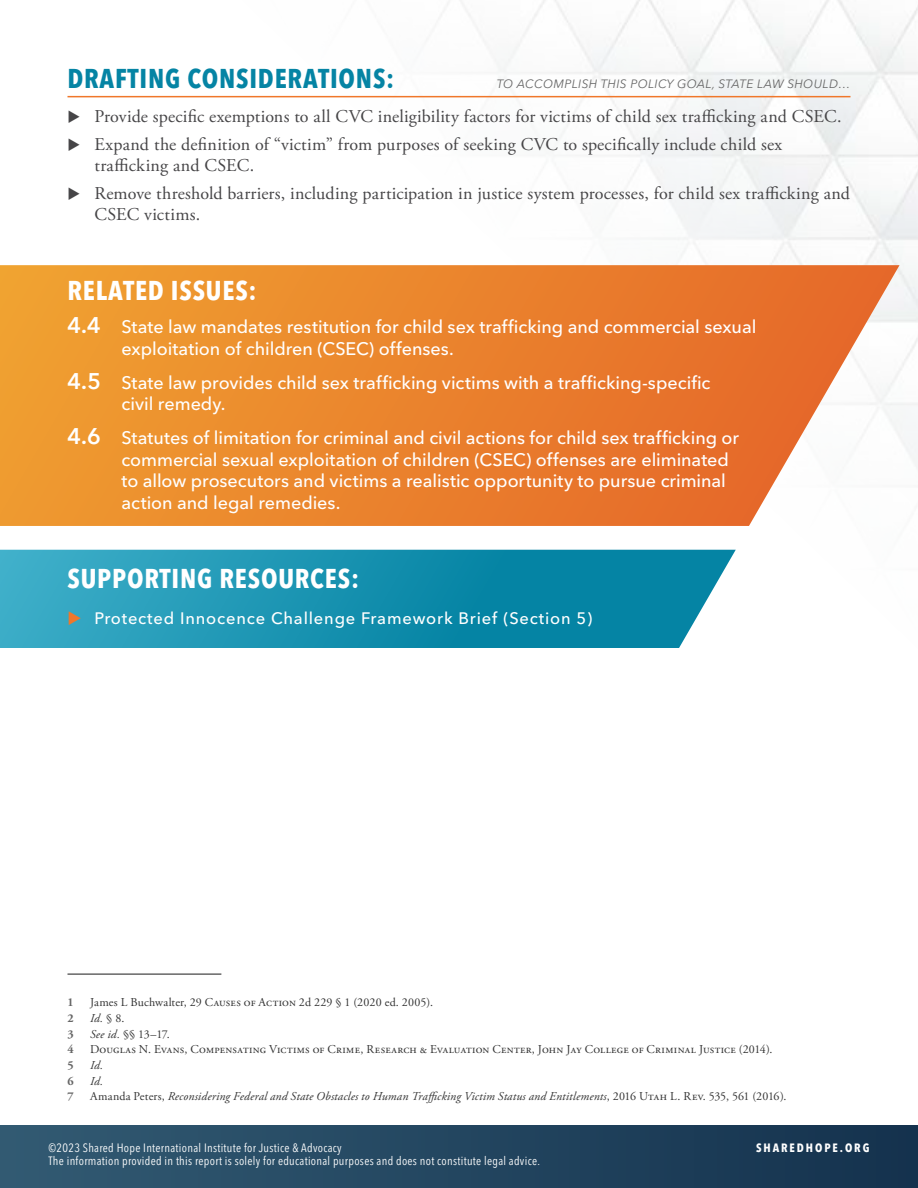
<style>
.page{position:relative;width:918px;height:1188px;background:#fff}
.page>*{position:absolute;margin:0;border:0;box-sizing:border-box;transform-origin:0 0}
.t1{font:700 condensed 27px "Avenir Next LT Pro";letter-spacing:.03em;color:#fff}
.t2{font:700 condensed 27px "Avenir Next LT Pro";letter-spacing:.03em;color:#0584a4}
.t3{font:500 18px/21.6px "Avenir Next LT Pro";color:#fff}
.t4{font:18px/27.8px "Adobe Garamond Pro";letter-spacing:.005em;color:#464547}
.t5{font:500 16.5px "Avenir Next LT Pro";letter-spacing:.05em;color:#fff}
.t6{font:12px "Adobe Garamond Pro";letter-spacing:.015em;color:#333}
.t7{font:condensed 12px "Avenir Next LT Pro";letter-spacing:.025em;color:#fff}
.t8{font:italic 12px "Adobe Garamond Pro";letter-spacing:.015em;color:#333}
.t9{font:italic 12px "Avenir Next LT Pro";letter-spacing:.03em;color:#666}
.t10{font:700 condensed 12px "Avenir Next LT Pro";letter-spacing:.16em;color:#fff}
.t11{font:700 12px "Adobe Garamond Pro";color:#666}
.s1{font-weight:600;font-size:22.5px}
.s2{font-style:normal}
.s3{font-style:italic}
</style>
<div class="page">
<div style="left:0;top:1126px;width:918px;height:62px;background:linear-gradient(to right,#325a72,#14324d)"></div>
<svg style="left:0;top:265px;width:900px;height:261px;background:#eb8d3e"></svg>
<svg style="left:0;top:550px;width:736px;height:98px;background:#2196b3"></svg>
<hr style="left:68px;top:973px;width:153px;height:2px;background:#666">
<hr style="left:68px;top:96px;width:782px;height:1px;background:#f0772a">
<svg style="left:69px;top:611px;width:12px;height:14px"></svg>
<h1 class="t2" style="left:68px;top:62px;width:328px">DRAFTING CONSIDERATIONS:</h1>
<p class="t9" style="left:497px;top:77px;width:355px">TO ACCOMPLISH THIS POLICY GOAL, STATE LAW SHOULD…</p>
<p class="t4" style="left:94px;top:103px;width:749px">Provide specific exemptions to all CVC ineligibility factors for victims of child sex trafficking and CSEC.<br>Expand the definition of “victim” from purposes of seeking CVC to specifically include child sex</p>
<p class="t4" style="left:94px;top:152px;width:757px">trafficking and CSEC.<br>Remove threshold barriers, including participation in justice system processes, for child sex trafficking and</p>
<p class="t4" style="left:94px;top:201px;width:107px">CSEC victims.</p>
<h1 class="t1" style="left:68px;top:274px;width:191px">RELATED ISSUES:</h1>
<p class="t3" style="left:122px;top:316px;width:636px;text-indent:-54px"><span class="s1">4.4</span> State law mandates restitution for child sex trafficking and commercial sexual exploitation of children (CSEC) offenses.</p>
<p class="t3" style="left:122px;top:372px;width:591px;text-indent:-54px"><span class="s1">4.5</span> State law provides child sex trafficking victims with a trafficking-specific civil remedy.</p>
<p class="t3" style="left:122px;top:427px;width:619px;text-indent:-54px"><span class="s1">4.6</span> Statutes of limitation for criminal and civil actions for child sex trafficking or commercial sexual exploitation of children (CSEC) offenses are eliminated to allow prosecutors and victims a realistic opportunity to pursue criminal action and legal remedies.</p>
<h1 class="t1" style="left:68px;top:562px;width:293px">SUPPORTING RESOURCES:</h1>
<p class="t5" style="left:95px;top:609px;width:499px">Protected Innocence Challenge Framework Brief (Section 5)</p>
<p class="t11" style="left:68px;top:996px;width:8px">1</p>
<p class="t6" style="left:90px;top:995px;width:345px">James L Buchwalter, 29 Causes of Action 2d 229 § 1 (2020 ed. 2005).</p>
<p class="t11" style="left:68px;top:1011px;width:8px">2</p>
<p class="t8" style="left:90px;top:1011px;width:36px">Id. <span class="s2">§ 8.</span></p>
<p class="t11" style="left:68px;top:1027px;width:8px">3</p>
<p class="t6" style="left:90px;top:1027px;width:81px"><span class="s3">See id.</span> §§ 13–17.</p>
<p class="t11" style="left:68px;top:1042px;width:8px">4</p>
<p class="t6" style="left:90px;top:1042px;width:684px">Douglas N. Evans, Compensating Victims of Crime, Research &amp; Evaluation Center, John Jay College of Criminal Justice (2014).</p>
<p class="t11" style="left:68px;top:1058px;width:8px">5</p>
<p class="t8" style="left:90px;top:1058px;width:15px">Id.</p>
<p class="t11" style="left:68px;top:1074px;width:8px">6</p>
<p class="t8" style="left:90px;top:1074px;width:15px">Id.</p>
<p class="t11" style="left:68px;top:1089px;width:8px">7</p>
<p class="t8" style="left:90px;top:1089px;width:698px"><span class="s2">Amanda Peters,</span> Reconsidering Federal and State Obstacles to Human Trafficking Victim Status and Entitlements<span class="s2">, 2016 Utah L. Rev. 535, 561 (2016).</span></p>
<p class="t7" style="left:49px;top:1140px;width:295px">©2023 Shared Hope International Institute for Justice &amp; Advocacy</p>
<p class="t10" style="left:756px;top:1140px;width:115px">SHAREDHOPE.ORG</p>
<p class="t7" style="left:49px;top:1154px;width:493px">The information provided in this report is solely for educational purposes and does not constitute legal advice.</p>
</div>
